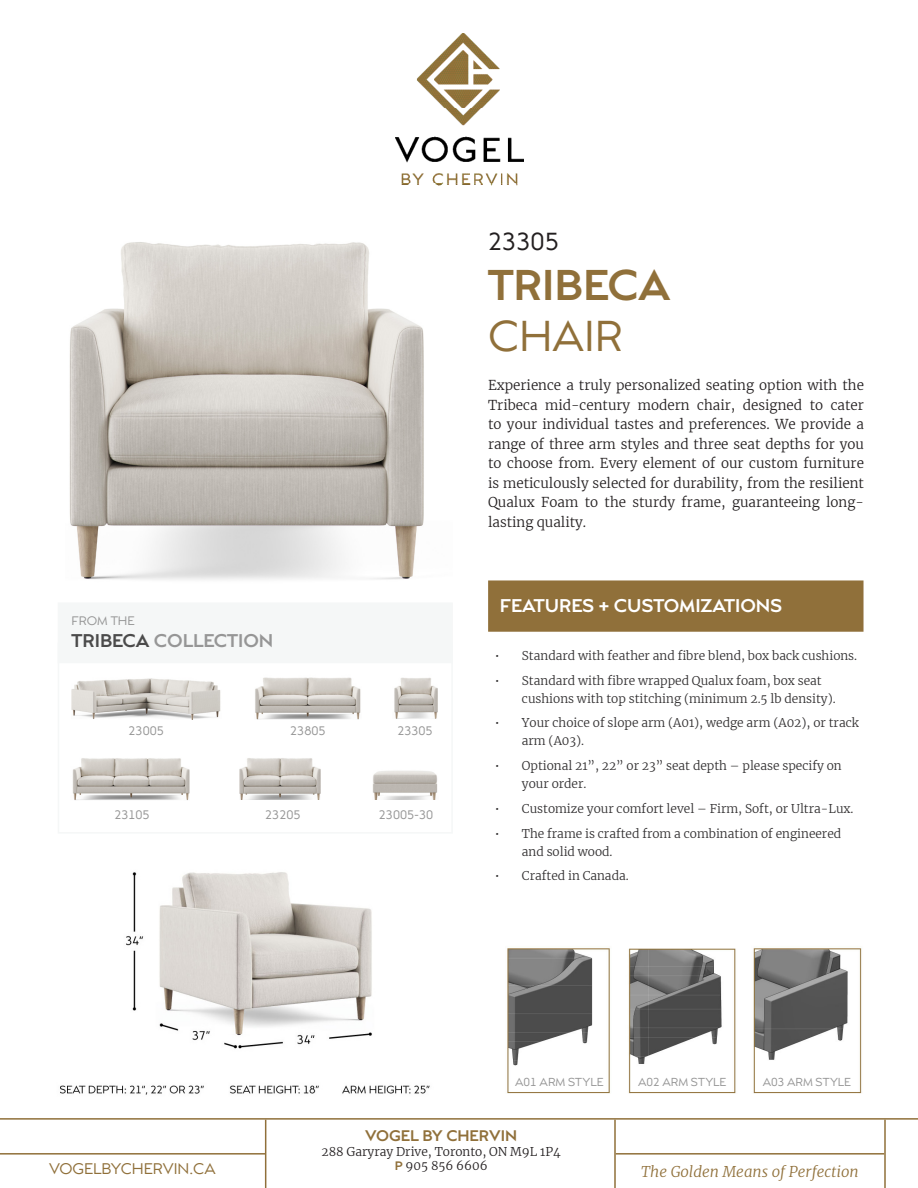
<style>
.page{position:relative;width:918px;height:1188px;background:#fff}
.page>*{position:absolute;margin:0;border:0;box-sizing:border-box;transform-origin:0 0}
.Product_Name{font:700 42px/50.4px "Capri Pro";color:#90703a}
.Product_Number{font:24px "Capri Pro";color:#231f20}
.t1{font:700 18px "Capri Pro";color:#fff}
.t2{font:700 18px "Capri Pro";color:#969696}
.t3{font:italic 300 15px "Merriweather";color:#90703a}
.t4{font:15px "Capri Pro";color:#90703a}
.t5{font:700 15px "Capri Pro";color:#90703a}
.Product_Description{font:300 13.5px/19.5px "Merriweather";color:#231f20;text-align:justify}
.t6{font:300 12px/18px "Merriweather";color:#312f30}
.t7{font:300 12px "Merriweather";color:#231f20}
.t8{font:12px "Capri Pro";color:#969696}
.t9{font:11.25px "Capri Pro";color:#969696}
.s1{font-weight:400}
.s2{color:#4b4b4b}
.s3{font-family:"Capri Pro";font-weight:700;color:#90703a}
</style>
<div class="page">
<img style="left:60px;top:872px;width:370px;height:223px">
<img style="left:69px;top:242px;width:355px;height:338px">
<div style="left:488px;top:580px;width:376px;height:52px;background:#90703a;border:2px solid #90703a"></div>
<img style="left:507px;top:948px;width:355px;height:146px">
<div style="left:514px;top:1076px;width:83px;height:12px;background:#fff"></div>
<div style="left:637px;top:1076px;width:83px;height:12px;background:#fff"></div>
<div style="left:762px;top:1076px;width:86px;height:12px;background:#fff"></div>
<img style="left:71px;top:678px;width:150px;height:42px">
<img style="left:255px;top:677px;width:106px;height:42px">
<img style="left:394px;top:677px;width:43px;height:42px">
<img style="left:373px;top:770px;width:65px;height:30px">
<img style="left:239px;top:758px;width:82px;height:42px">
<img style="left:72px;top:758px;width:118px;height:42px">
<div style="left:58px;top:603px;width:395px;height:60px;background:#f5f7f7"></div>
<img style="left:395px;top:33px;width:129px;height:152px">
<hr style="left:0;top:1118px;width:918px;height:2px;background:#90703a">
<hr style="left:265px;top:1120px;width:1px;height:68px;background:#90703a">
<hr style="left:614px;top:1120px;width:2px;height:68px;background:#90703a">
<hr style="left:884px;top:1120px;width:2px;height:68px;background:#90703a">
<hr style="left:616px;top:1153px;width:268px;height:2px;background:#90703a">
<hr style="left:0;top:1153px;width:266px;height:2px;background:#90703a">
<p class="Product_Number" style="left:488px;top:227px;width:72px">23305</p>
<p class="Product_Name" style="left:488px;top:260px;width:184px">TRIBECA<br><span class="s1">CHAIR</span></p>
<p class="Product_Description" style="left:488px;top:375px;width:377px">Experience a truly personalized seating option with the Tribeca mid-century modern chair, designed to cater to your individual tastes and preferences. We provide a range of three arm styles and three seat depths for you to choose from. Every element of our custom furniture is meticulously selected for durability, from the resilient Qualux Foam to the sturdy frame, guaranteeing long&shy;lasting quality.</p>
<p class="t8" style="left:72px;top:614px;width:65px">FROM THE</p>
<p class="t2" style="left:72px;top:630px;width:203px"><span class="s2">TRIBECA</span> COLLECTION</p>
<p class="t8" style="left:129px;top:724px;width:37px">23005</p>
<p class="t8" style="left:290px;top:724px;width:37px">23805</p>
<p class="t8" style="left:397px;top:724px;width:37px">23305</p>
<p class="t8" style="left:114px;top:807px;width:37px">23105</p>
<p class="t8" style="left:265px;top:807px;width:37px">23205</p>
<p class="t8" style="left:379px;top:807px;width:56px">23005-30</p>
<p class="t1" style="left:500px;top:595px;width:284px">FEATURES + CUSTOMIZATIONS</p>
<p class="t6" style="left:495px;top:646px;width:364px">• Standard with feather and fibre blend, box back cushions.</p>
<p class="t6" style="left:522px;top:671px;width:315px;text-indent:-27px">• Standard with fibre wrapped Qualux foam, box seat cushions with top stitching (minimum 2.5 lb density).</p>
<p class="t6" style="left:522px;top:714px;width:338px;text-indent:-27px">• Your choice of slope arm (A01), wedge arm (A02), or track arm (A03).</p>
<p class="t6" style="left:522px;top:756px;width:321px;text-indent:-27px">• Optional 21”, 22” or 23” seat depth – please specify on your order.</p>
<p class="t6" style="left:495px;top:799px;width:360px">• Customize your comfort level – Firm, Soft, or Ultra-Lux.</p>
<p class="t6" style="left:522px;top:824px;width:321px;text-indent:-27px">• The frame is crafted from a combination of engineered and solid wood.</p>
<p class="t6" style="left:495px;top:867px;width:135px">• Crafted in Canada.</p>
<p class="t9" style="left:515px;top:1075px;width:90px">A01 ARM STYLE</p>
<p class="t9" style="left:638px;top:1075px;width:90px">A02 ARM STYLE</p>
<p class="t9" style="left:763px;top:1075px;width:90px">A03 ARM STYLE</p>
<p class="t5" style="left:365px;top:1127px;width:153px">VOGEL BY CHERVIN</p>
<p class="t7" style="left:322px;top:1143px;width:241px">288 Garyray Drive, Toronto, ON M9L 1P4</p>
<p class="t7" style="left:395px;top:1158px;width:94px"><span class="s3">P</span> 905 856 6606</p>
<p class="t4" style="left:49px;top:1159px;width:168px">VOGELBYCHERVIN.CA</p>
<p class="t3" style="left:641px;top:1161px;width:219px">The Golden Means of Perfection</p>
</div>
